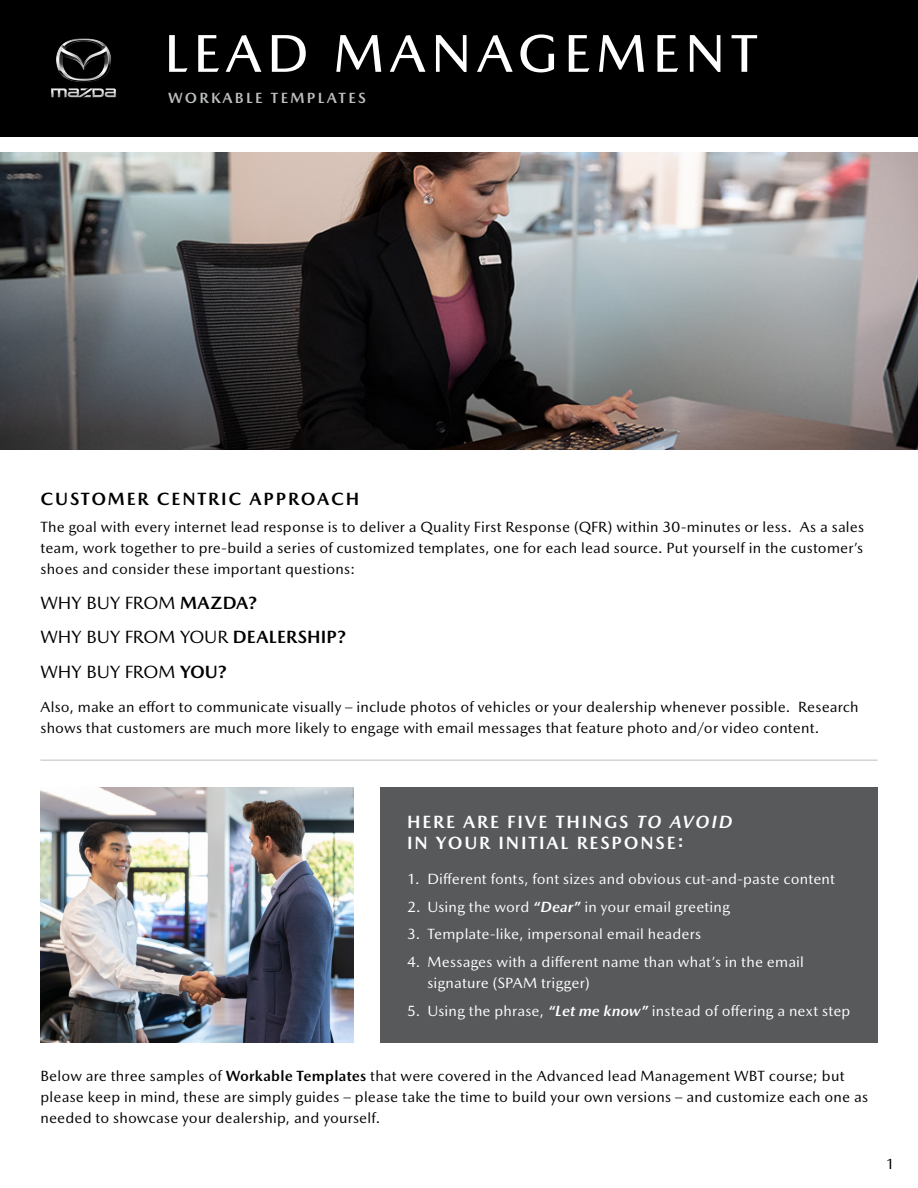
<style>
.page{position:relative;width:918px;height:1188px;background:#fff}
.page>*{position:absolute;margin:0;border:0;box-sizing:border-box;transform-origin:0 0}
.t1{font:500 54px "Mazda Type";letter-spacing:.1em;color:#fff}
.t2{font:18px/34.5px "Mazda Type";letter-spacing:-.005em;color:#000}
.t3{font:700 18px/21.6px "Mazda Type";letter-spacing:.1em;color:#fff}
.t4{font:700 18px "Mazda Type";letter-spacing:.1em;color:#000}
.t5{font:15px/21px "Mazda Type";letter-spacing:.01em;color:#000}
.t6{font:15px/21px "Mazda Type";letter-spacing:.01em;color:#fff}
.t7{font:700 15px "Mazda Type";letter-spacing:.15em;color:#bcbec0}
.s1{font-weight:700}
.s2{font-style:italic}
.s3{font-weight:700;font-style:italic}
</style>
<div class="page">
<img style="left:0;top:153px;width:918px;height:296px">
<div style="left:0;top:0;width:918px;height:136px;background:#000"></div>
<img style="left:51px;top:38px;width:66px;height:60px">
<img style="left:40px;top:787px;width:313px;height:256px">
<div style="left:380px;top:787px;width:498px;height:256px;background:#58595b"></div>
<hr style="left:40px;top:759px;width:838px;height:2px;background:#d1d3d4">
<h1 class="t1" style="left:164px;top:21px;width:595px">LEAD MANAGEMENT</h1>
<p class="t7" style="left:168px;top:89px;width:199px">WORKABLE TEMPLATES</p>
<p class="t4" style="left:40px;top:487px;width:320px">CUSTOMER CENTRIC APPROACH</p>
<p class="t5" style="left:40px;top:517px;width:825px;text-align:justify">The goal with every internet lead response is to deliver a Quality First Response (QFR) within 30-minutes or less. As a sales team, work together to pre-build a series of customized templates, one for each lead source. Put yourself in the customer’s shoes and consider these important questions:</p>
<p class="t2" style="left:40px;top:585px;width:307px">WHY BUY FROM <span class="s1">MAZDA?<br></span>WHY BUY FROM YOUR <span class="s1">DEALERSHIP?<br></span>WHY BUY FROM <span class="s1">YOU?</span></p>
<p class="t5" style="left:40px;top:697px;width:820px">Also, make an effort to communicate visually – include photos of vehicles or your dealership whenever possible. Research shows that customers are much more likely to engage with email messages that feature photo and/or video content.</p>
<p class="t3" style="left:407px;top:810px;width:327px">HERE ARE FIVE THINGS <span class="s2">TO AVOID<br></span>IN YOUR INITIAL RESPONSE:</p>
<p class="t6" style="left:407px;top:868px;width:429px">1. Different fonts, font sizes and obvious cut-and-paste content</p>
<p class="t6" style="left:407px;top:896px;width:324px">2. Using the word <span class="s3">“Dear”</span> in your email greeting</p>
<p class="t6" style="left:407px;top:924px;width:296px">3. Template-like, impersonal email headers</p>
<p class="t6" style="left:427px;top:951px;width:378px;text-indent:-20px">4. Messages with a different name than what’s in the email signature (SPAM trigger)</p>
<p class="t6" style="left:407px;top:1000px;width:445px">5. Using the phrase, <span class="s3">“Let me know”</span> instead of offering a next step</p>
<p class="t5" style="left:40px;top:1065px;width:829px">Below are three samples of <span class="s1">Workable Templates</span> that were covered in the Advanced lead Management WBT course; but please keep in mind, these are simply guides – please take the time to build your own versions – and customize each one as needed to showcase your dealership, and yourself.</p>
<p class="t5" style="left:886px;top:1153px;width:10px">1</p>
</div>
